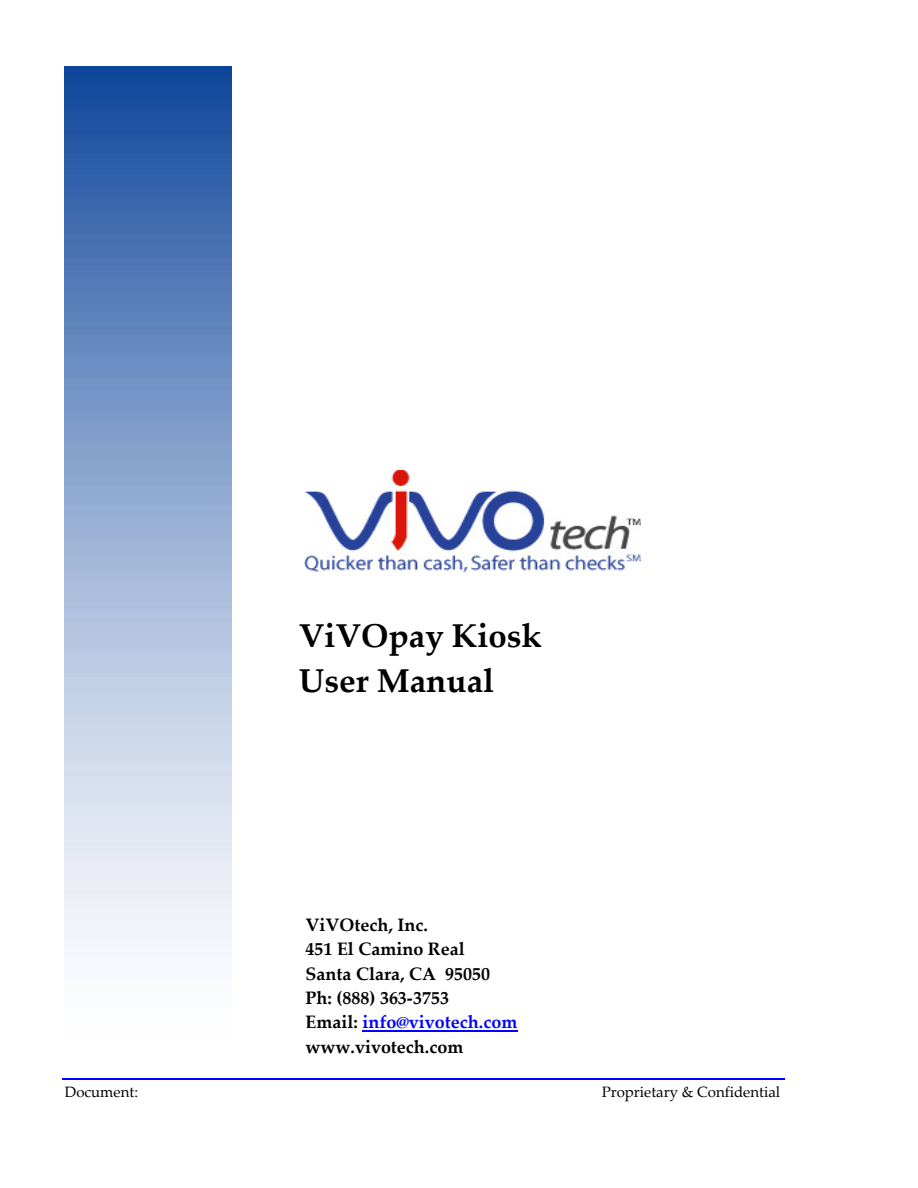
<style>
.page{position:relative;width:918px;height:1188px;background:#fff}
.page>*{position:absolute;margin:0;border:0;box-sizing:border-box;transform-origin:0 0}
.t1{font:700 33px/44.5px "Palatino Linotype";color:#000}
.t2{font:700 18px/24.3px "Palatino Linotype";color:#000}
.t3{font:15px "Palatino Linotype";color:#000}
.s1{color:#00f}
</style>
<div class="page">
<hr style="left:63px;top:1078px;width:722px;height:2px;background:#00f">
<img style="left:305px;top:471px;width:336px;height:102px">
<img style="left:65px;top:67px;width:166px;height:887px">
<hr style="left:362px;top:1030px;width:156px;height:1px;background:#00f">
<p class="t1" style="left:299px;top:613px;width:244px">ViVOpay Kiosk<br>User Manual</p>
<p class="t2" style="left:306px;top:912px;width:213px">ViVOtech, Inc.<br>451 El Camino Real<br>Santa Clara, CA 95050<br>Ph: (888) 363-3753<br>Email: <span class="s1">info@vivotech.com </span>www.vivotech.com</p>
<p class="t3" style="left:65px;top:1081px;width:75px">Document:</p>
<p class="t3" style="left:602px;top:1081px;width:180px">Proprietary &amp; Confidential</p>
</div>
